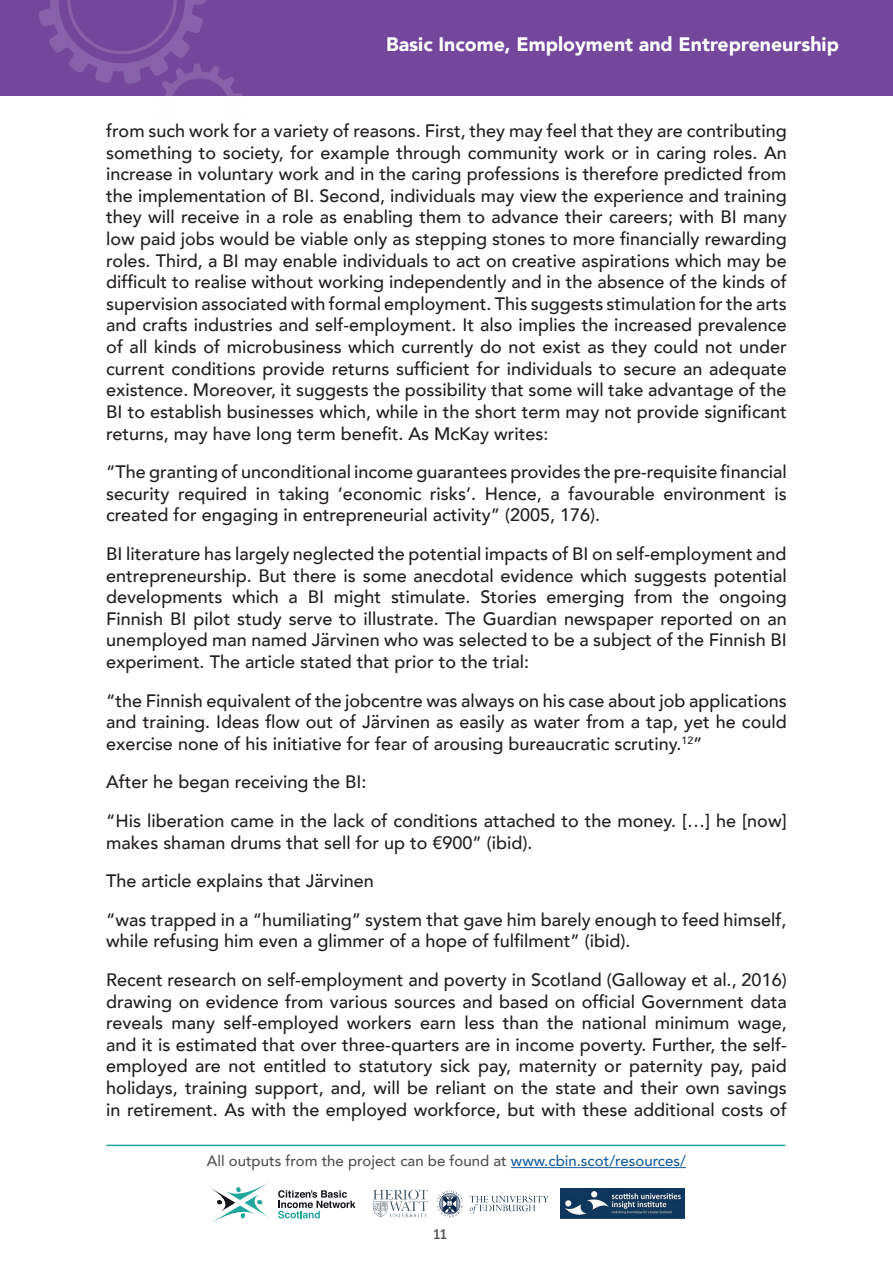
<style>
.page{position:relative;width:893px;height:1263px;background:#fff}
.page>*{position:absolute;margin:0;border:0;box-sizing:border-box;transform-origin:0 0}
.t1{font:900 19.5px "Avenir";color:#fff}
.t2{font:500 18px/21.6px "Avenir";color:#231f20;text-align:justify}
.t3{font:500 15px "Avenir";color:#515251}
.t4{font:500 15px "Bulo";color:#515251}
.s1{color:#175d9e}
</style>
<div class="page">
<div style="left:0;top:0;width:893px;height:95px;background:#73479c"></div>
<svg style="left:211px;top:1182px;width:58px;height:41px"></svg>
<svg style="left:278px;top:1190px;width:77px;height:28px"></svg>
<hr style="left:106px;top:1144px;width:679px;height:2px;background:#21a69c">
<hr style="left:511px;top:1167px;width:175px;height:1px;background:#175d9e">
<img style="left:373px;top:1189px;width:55px;height:29px">
<img style="left:436px;top:1190px;width:112px;height:28px">
<img style="left:560px;top:1189px;width:124px;height:29px">
<svg style="left:38px;top:0;width:207px;height:96px"></svg>
<p class="t1" style="left:386px;top:27px;width:454px">Basic Income, Employment and Entrepreneurship</p>
<p class="t2" style="left:106px;top:119px;width:682px">from such work for a variety of reasons. First, they may feel that they are contributing something to society, for example through community work or in caring roles. An increase in voluntary work and in the caring professions is therefore predicted from the implementation of BI. Second, individuals may view the experience and training they will receive in a role as enabling them to advance their careers; with BI many low paid jobs would be viable only as stepping stones to more financially rewarding roles. Third, a BI may enable individuals to act on creative aspirations which may be difficult to realise without working independently and in the absence of the kinds of supervision associated with formal employment. This suggests stimulation for the arts and crafts industries and self-employment. It also implies the increased prevalence of all kinds of microbusiness which currently do not exist as they could not under current conditions provide returns sufficient for individuals to secure an adequate existence. Moreover, it suggests the possibility that some will take advantage of the BI to establish businesses which, while in the short term may not provide significant returns, may have long term benefit. As McKay writes:</p>
<p class="t2" style="left:106px;top:460px;width:682px">“The granting of unconditional income guarantees provides the pre-requisite financial security required in taking ‘economic risks’. Hence, a favourable environment is created for engaging in entrepreneurial activity” (2005, 176).</p>
<p class="t2" style="left:106px;top:542px;width:682px">BI literature has largely neglected the potential impacts of BI on self-employment and entrepreneurship. But there is some anecdotal evidence which suggests potential developments which a BI might stimulate. Stories emerging from the ongoing Finnish BI pilot study serve to illustrate. The Guardian newspaper reported on an unemployed man named Järvinen who was selected to be a subject of the Finnish BI experiment. The article stated that prior to the trial:</p>
<p class="t2" style="left:106px;top:688px;width:682px">“the Finnish equivalent of the jobcentre was always on his case about job applications and training. Ideas flow out of Järvinen as easily as water from a tap, yet he could exercise none of his initiative for fear of arousing bureaucratic scrutiny.<sup>12</sup>”</p>
<p class="t2" style="left:106px;top:762px;width:682px;line-height:38.5px">After he began receiving the BI:<br>“His liberation came in the lack of conditions attached to the money. […] he [now]</p>
<p class="t2" style="left:106px;top:822px;width:682px;line-height:38.5px;text-align:left">makes shaman drums that sell for up to €900” (ibid).<br>The article explains that Järvinen<br>“was trapped in a “humiliating” system that gave him barely enough to feed himself,</p>
<p class="t2" style="left:106px;top:921px;width:682px;line-height:38.5px">while refusing him even a glimmer of a hope of fulfilment” (ibid).<br>Recent research on self-employment and poverty in Scotland (Galloway et al., 2016)</p>
<p class="t2" style="left:106px;top:989px;width:682px">drawing on evidence from various sources and based on official Government data reveals many self-employed workers earn less than the national minimum wage, and it is estimated that over three-quarters are in income poverty. Further, the self&shy;employed are not entitled to statutory sick pay, maternity or paternity pay, paid holidays, training support, and, will be reliant on the state and their own savings in retirement. As with the employed workforce, but with these additional costs of</p>
<p class="t3" style="left:207px;top:1148px;width:481px">All outputs from the project can be found at <span class="s1">www.cbin.scot/resources/</span></p>
<p class="t4" style="left:433px;top:1225px;width:15px">11</p>
</div>
